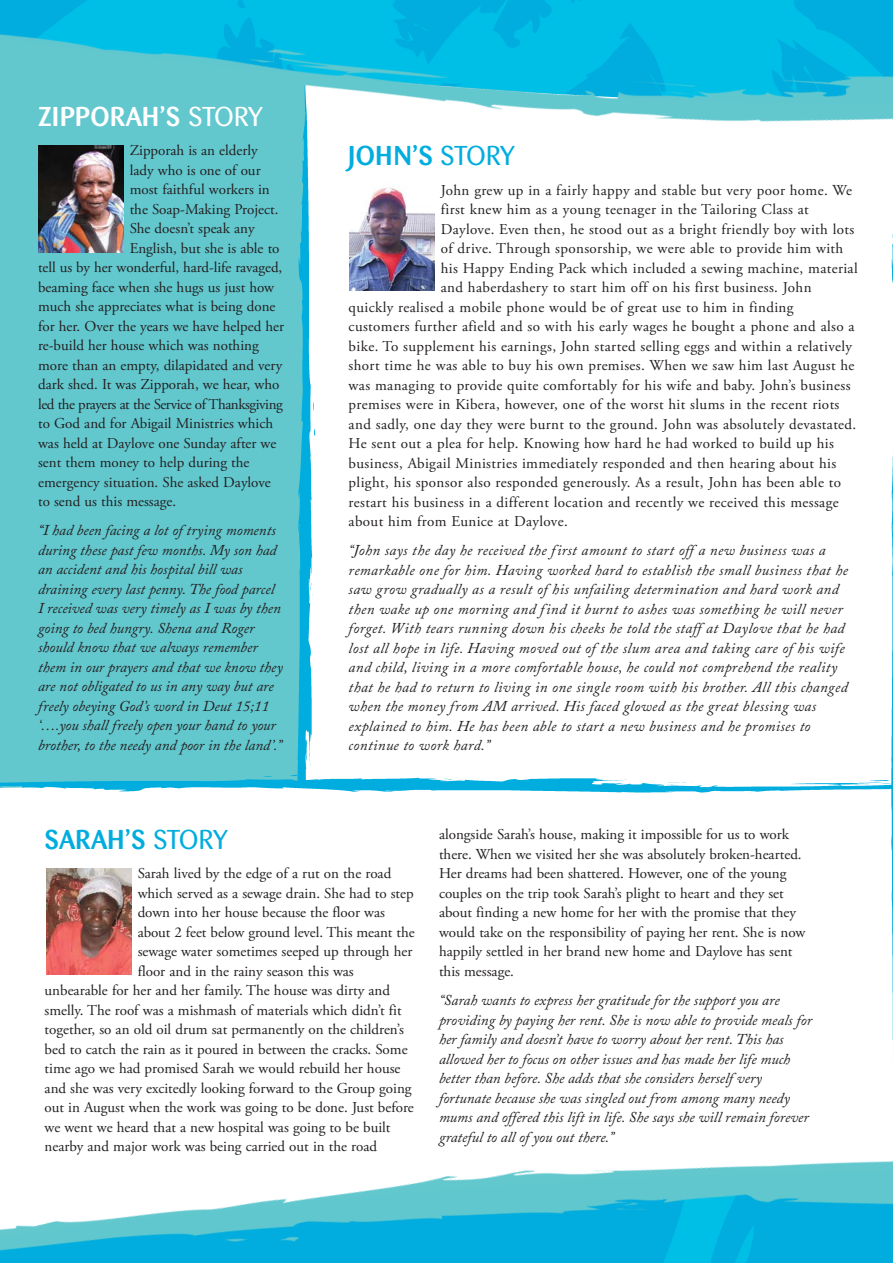
<style>
.page{position:relative;width:893px;height:1263px;background:#fff}
.page>*{position:absolute;margin:0;border:0;box-sizing:border-box;transform-origin:0 0}
.t1{font:500 27px "Barmeno";letter-spacing:.02em;color:#00adde}
.t2{font:500 27px "Barmeno";letter-spacing:.02em;color:#fff}
.t3{font:15px/19.5px "Adobe Garamond Pro";color:#231f20}
.t4{font:italic 15px/19.5px "Adobe Caslon Pro";letter-spacing:.01em;color:#231f20}
.t5{font:15px "Adobe Garamond Pro";letter-spacing:.025em;color:#231f20}
.t6{font:15px "Adobe Garamond Pro";letter-spacing:-.03em;color:#231f20}
.s1{font-weight:400}
</style>
<div class="page">
<div style="left:0;top:151px;width:296px;height:619px;background:#62c8ce"></div>
<img style="left:0;top:770px;width:882px;height:23px">
<img style="left:296px;top:151px;width:24px;height:633px">
<img style="left:0;top:0;width:892px;height:151px">
<img style="left:882px;top:115px;width:10px;height:791px">
<img style="left:0;top:1161px;width:892px;height:102px">
<img style="left:39px;top:146px;width:85px;height:106px">
<img style="left:349px;top:187px;width:85px;height:103px">
<img style="left:47px;top:869px;width:85px;height:106px">
<h1 class="t2" style="left:38px;top:105px;width:226px">ZIPPORAH’S <span class="s1">STORY</span></h1>
<p class="t3" style="left:130px;top:142px;width:130px">Zipporah is an elderly</p>
<p class="t3" style="left:130px;top:162px;width:132px">lady who is one of our</p>
<p class="t3" style="left:130px;top:181px;width:142px">most faithful workers in</p>
<p class="t3" style="left:130px;top:201px;width:150px">the Soap-Making Project.</p>
<p class="t3" style="left:130px;top:220px;width:126px">She doesn’t speak any</p>
<p class="t3" style="left:130px;top:240px;width:151px">English, but she is able to</p>
<p class="t3" style="left:38px;top:259px;width:246px">tell us by her wonderful, hard-life ravaged,</p>
<p class="t3" style="left:38px;top:279px;width:237px">beaming face when she hugs us just how</p>
<p class="t3" style="left:38px;top:298px;width:239px">much she appreciates what is being done</p>
<p class="t3" style="left:38px;top:318px;width:247px">for her. Over the years we have helped her</p>
<p class="t3" style="left:38px;top:337px;width:222px">re-build her house which was nothing</p>
<p class="t3" style="left:38px;top:357px;width:246px">more than an empty, dilapidated and very</p>
<p class="t3" style="left:38px;top:376px;width:243px">dark shed. It was Zipporah, we hear, who</p>
<p class="t6" style="left:38px;top:398px;width:246px">led the prayers at the Service of Thanksgiving</p>
<p class="t3" style="left:38px;top:415px;width:237px">to God and for Abigail Ministries which</p>
<p class="t3" style="left:38px;top:435px;width:240px">was held at Daylove one Sunday after we</p>
<p class="t3" style="left:38px;top:454px;width:213px">sent them money to help during the</p>
<p class="t3" style="left:38px;top:474px;width:234px">emergency situation. She asked Daylove</p>
<p class="t3" style="left:38px;top:493px;width:140px">to send us this message.</p>
<p class="t4" style="left:38px;top:522px;width:246px">“I had been facing a lot of trying moments during these past few months. My son had an accident and his hospital bill was draining every last penny. The food parcel I received was very timely as I was by then going to bed hungry. Shena and Roger should know that we always remember them in our prayers and that we know they are not obligated to us in any way but are freely obeying God’s word in Deut 15;11 ‘….you shall freely open your hand to your brother, to the needy and poor in the land’.”</p>
<h1 class="t1" style="left:348px;top:145px;width:168px">JOHN’S <span class="s1">STORY</span></h1>
<p class="t5" style="left:440px;top:184px;width:413px">John grew up in a fairly happy and stable but very poor home. We</p>
<p class="t5" style="left:440px;top:203px;width:369px">first knew him as a young teenager in the Tailoring Class at</p>
<p class="t5" style="left:440px;top:223px;width:415px">Daylove. Even then, he stood out as a bright friendly boy with lots</p>
<p class="t5" style="left:440px;top:242px;width:404px">of drive. Through sponsorship, we were able to provide him with</p>
<p class="t5" style="left:440px;top:262px;width:418px">his Happy Ending Pack which included a sewing machine, material</p>
<p class="t5" style="left:440px;top:281px;width:372px">and haberdashery to start him off on his first business. John</p>
<p class="t5" style="left:348px;top:301px;width:446px">quickly realised a mobile phone would be of great use to him in finding</p>
<p class="t5" style="left:348px;top:320px;width:507px">customers further afield and so with his early wages he bought a phone and also a</p>
<p class="t5" style="left:348px;top:340px;width:505px">bike. To supplement his earnings, John started selling eggs and within a relatively</p>
<p class="t5" style="left:348px;top:359px;width:507px">short time he was able to buy his own premises. When we saw him last August he</p>
<p class="t5" style="left:348px;top:379px;width:503px">was managing to provide quite comfortably for his wife and baby. John’s business</p>
<p class="t5" style="left:348px;top:398px;width:492px">premises were in Kibera, however, one of the worst hit slums in the recent riots</p>
<p class="t5" style="left:348px;top:418px;width:509px">and sadly, one day they were burnt to the ground. John was absolutely devastated.</p>
<p class="t5" style="left:348px;top:437px;width:486px">He sent out a plea for help. Knowing how hard he had worked to build up his</p>
<p class="t5" style="left:348px;top:457px;width:489px">business, Abigail Ministries immediately responded and then hearing about his</p>
<p class="t5" style="left:348px;top:476px;width:494px">plight, his sponsor also responded generously. As a result, John has been able to</p>
<p class="t5" style="left:348px;top:496px;width:491px">restart his business in a different location and recently we received this message</p>
<p class="t5" style="left:348px;top:515px;width:221px">about him from Eunice at Daylove.</p>
<p class="t4" style="left:348px;top:542px;width:501px">“John says the day he received the first amount to start off a new business was a remarkable one for him. Having worked hard to establish the small business that he saw grow gradually as a result of his unfailing determination and hard work and then wake up one morning and find it burnt to ashes was something he will never forget. With tears running down his cheeks he told the staff at Daylove that he had lost all hope in life. Having moved out of the slum area and taking care of his wife and child, living in a more comfortable house, he could not comprehend the reality that he had to return to living in one single room with his brother. All this changed when the money from AM arrived. His faced glowed as the great blessing was explained to him. He has been able to start a new business and he promises to continue to work hard.”</p>
<h1 class="t1" style="left:45px;top:828px;width:184px">SARAH’S <span class="s1">STORY</span></h1>
<p class="t3" style="left:138px;top:865px;width:255px">Sarah lived by the edge of a rut on the road</p>
<p class="t3" style="left:138px;top:885px;width:277px">which served as a sewage drain. She had to step</p>
<p class="t3" style="left:138px;top:904px;width:249px">down into her house because the floor was</p>
<p class="t3" style="left:138px;top:924px;width:278px">about 2 feet below ground level. This meant the</p>
<p class="t3" style="left:138px;top:943px;width:276px">sewage water sometimes seeped up through her</p>
<p class="t3" style="left:138px;top:963px;width:218px">floor and in the rainy season this was</p>
<p class="t3" style="left:45px;top:982px;width:347px">unbearable for her and her family. The house was dirty and</p>
<p class="t3" style="left:45px;top:1002px;width:358px">smelly. The roof was a mishmash of materials which didn’t fit</p>
<p class="t3" style="left:45px;top:1021px;width:361px">together, so an old oil drum sat permanently on the children’s</p>
<p class="t3" style="left:45px;top:1041px;width:364px">bed to catch the rain as it poured in between the cracks. Some</p>
<p class="t3" style="left:45px;top:1060px;width:357px">time ago we had promised Sarah we would rebuild her house</p>
<p class="t3" style="left:45px;top:1080px;width:368px">and she was very excitedly looking forward to the Group going</p>
<p class="t3" style="left:45px;top:1099px;width:370px">out in August when the work was going to be done. Just before</p>
<p class="t3" style="left:45px;top:1119px;width:347px">we went we heard that a new hospital was going to be built</p>
<p class="t3" style="left:45px;top:1138px;width:334px">nearby and major work was being carried out in the road</p>
<p class="t3" style="left:439px;top:826px;width:368px">alongside Sarah’s house, making it impossible for us to work there. When we visited her she was absolutely broken-hearted.<br>Her dreams had been shattered. However, one of the young couples on the trip took Sarah’s plight to heart and they set about finding a new home for her with the promise that they would take on the responsibility of paying her rent. She is now happily settled in her brand new home and Daylove has sent this message.</p>
<p class="t4" style="left:439px;top:992px;width:374px">“Sarah wants to express her gratitude for the support you are providing by paying her rent. She is now able to provide meals for her family and doesn’t have to worry about her rent. This has allowed her to focus on other issues and has made her life much better than before. She adds that she considers herself very fortunate because she was singled out from among many needy mums and offered this lift in life. She says she will remain forever grateful to all of you out there.”</p>
</div>
